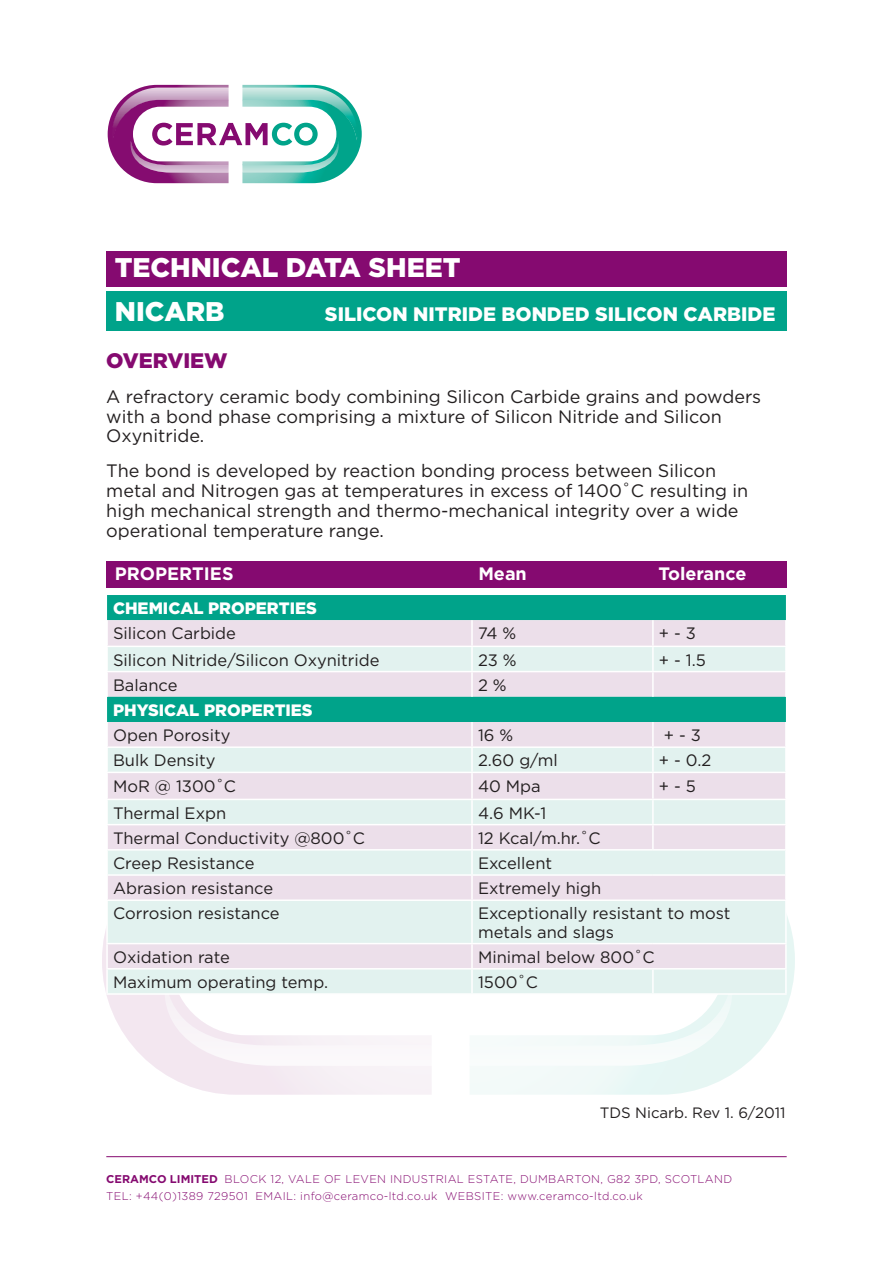
<style>
.page{position:relative;width:893px;height:1263px;background:#fff}
.page>*{position:absolute;margin:0;border:0;box-sizing:border-box;transform-origin:0 0}
.Main_Heading{font:900 27px "Gotham";color:#fff}
.Sub_Heading{font:900 27px "Gotham";color:#fff}
.overview{font:900 21px "Gotham";color:#850a70}
.Sub_Heading-2{font:900 19.5px "Gotham";color:#fff}
.body{font:18px/19.8px "Gotham";color:#231f20}
.table_first_line{font:700 18px "Gotham";color:#fff}
.table_general{font:16.5px/18.1px "Gotham";color:#231f20}
.Table_Sub{font:900 16.5px "Gotham";color:#fff}
.bottom_certs{font:15px "Gotham";color:#231f20}
.t1{font:300 11.25px/16.5px "Gotham";letter-spacing:.03em;color:#850a70}
.s1{font-weight:700}
</style>
<div class="page">
<svg style="left:108px;top:85px;width:254px;height:98px"></svg>
<hr style="left:106px;top:1156px;width:681px;height:1px;background:#850a70">
<svg style="left:102px;top:930px;width:329px;height:165px"></svg>
<svg style="left:162px;top:995px;width:269px;height:72px"></svg>
<svg style="left:470px;top:916px;width:325px;height:179px"></svg>
<div style="left:106px;top:251px;width:681px;height:35px;background:#850a70"></div>
<div style="left:106px;top:291px;width:681px;height:40px;background:#00a38a"></div>
<div style="left:106px;top:561px;width:681px;height:27px;background:#850a70"></div>
<div style="left:107px;top:595px;width:679px;height:25px;background:#00a38a"></div>
<svg style="left:108px;top:620px;width:677px;height:26px;fill:#ecdfea"></svg>
<svg style="left:108px;top:647px;width:677px;height:346px;fill:#e2f2ef"></svg>
<div style="left:107px;top:697px;width:679px;height:25px;background:#00a38a"></div>
<hr style="left:471px;top:620px;width:2px;height:26px;background:#fff">
<hr style="left:652px;top:620px;width:2px;height:26px;background:#fff">
<hr style="left:471px;top:647px;width:2px;height:24px;background:#fff">
<hr style="left:652px;top:647px;width:2px;height:24px;background:#fff">
<hr style="left:106px;top:671px;width:366px;height:1px;background:#fff">
<hr style="left:472px;top:671px;width:181px;height:1px;background:#fff">
<hr style="left:471px;top:672px;width:2px;height:25px;background:#fff">
<hr style="left:653px;top:671px;width:134px;height:1px;background:#fff">
<hr style="left:652px;top:672px;width:2px;height:25px;background:#fff">
<hr style="left:471px;top:722px;width:2px;height:24px;background:#fff">
<hr style="left:652px;top:722px;width:2px;height:24px;background:#fff">
<hr style="left:106px;top:746px;width:366px;height:2px;background:#fff">
<hr style="left:472px;top:746px;width:181px;height:2px;background:#fff">
<hr style="left:471px;top:748px;width:2px;height:24px;background:#fff">
<hr style="left:653px;top:746px;width:134px;height:2px;background:#fff">
<hr style="left:652px;top:748px;width:2px;height:24px;background:#fff">
<hr style="left:106px;top:772px;width:366px;height:1px;background:#fff">
<hr style="left:472px;top:772px;width:181px;height:1px;background:#fff">
<hr style="left:471px;top:773px;width:2px;height:26px;background:#fff">
<hr style="left:653px;top:772px;width:134px;height:1px;background:#fff">
<hr style="left:652px;top:773px;width:2px;height:26px;background:#fff">
<hr style="left:106px;top:799px;width:366px;height:1px;background:#fff">
<hr style="left:472px;top:799px;width:181px;height:1px;background:#fff">
<hr style="left:471px;top:800px;width:2px;height:24px;background:#fff">
<hr style="left:653px;top:799px;width:134px;height:1px;background:#fff">
<hr style="left:652px;top:800px;width:2px;height:24px;background:#fff">
<hr style="left:106px;top:824px;width:366px;height:1px;background:#fff">
<hr style="left:472px;top:824px;width:181px;height:1px;background:#fff">
<hr style="left:471px;top:825px;width:2px;height:24px;background:#fff">
<hr style="left:653px;top:824px;width:134px;height:1px;background:#fff">
<hr style="left:652px;top:825px;width:2px;height:24px;background:#fff">
<hr style="left:106px;top:849px;width:366px;height:1px;background:#fff">
<hr style="left:472px;top:849px;width:181px;height:1px;background:#fff">
<hr style="left:471px;top:850px;width:2px;height:24px;background:#fff">
<hr style="left:653px;top:849px;width:134px;height:1px;background:#fff">
<hr style="left:106px;top:874px;width:366px;height:2px;background:#fff">
<hr style="left:472px;top:874px;width:181px;height:2px;background:#fff">
<hr style="left:471px;top:876px;width:2px;height:23px;background:#fff">
<hr style="left:653px;top:874px;width:134px;height:2px;background:#fff">
<hr style="left:106px;top:899px;width:366px;height:2px;background:#fff">
<hr style="left:106px;top:901px;width:2px;height:42px;background:#fff">
<hr style="left:472px;top:899px;width:181px;height:2px;background:#fff">
<hr style="left:471px;top:901px;width:2px;height:42px;background:#fff">
<hr style="left:653px;top:899px;width:134px;height:2px;background:#fff">
<hr style="left:785px;top:901px;width:2px;height:42px;background:#fff">
<hr style="left:106px;top:943px;width:366px;height:1px;background:#fff">
<hr style="left:106px;top:944px;width:2px;height:24px;background:#fff">
<hr style="left:472px;top:943px;width:181px;height:1px;background:#fff">
<hr style="left:471px;top:944px;width:2px;height:24px;background:#fff">
<hr style="left:653px;top:943px;width:134px;height:1px;background:#fff">
<hr style="left:785px;top:944px;width:2px;height:24px;background:#fff">
<hr style="left:106px;top:968px;width:366px;height:1px;background:#fff">
<hr style="left:106px;top:969px;width:2px;height:24px;background:#fff">
<hr style="left:472px;top:968px;width:181px;height:1px;background:#fff">
<hr style="left:471px;top:969px;width:2px;height:24px;background:#fff">
<hr style="left:653px;top:968px;width:134px;height:1px;background:#fff">
<hr style="left:652px;top:969px;width:2px;height:24px;background:#fff">
<hr style="left:785px;top:969px;width:2px;height:24px;background:#fff">
<hr style="left:106px;top:993px;width:366px;height:2px;background:#fff">
<hr style="left:472px;top:993px;width:181px;height:2px;background:#fff">
<hr style="left:653px;top:993px;width:134px;height:2px;background:#fff">
<p class="Main_Heading" style="left:115px;top:249px;width:347px">TECHNICAL DATA SHEET</p>
<p class="Sub_Heading" style="left:115px;top:293px;width:111px">NICARB</p>
<p class="Sub_Heading-2" style="left:325px;top:301px;width:452px">SILICON NITRIDE BONDED SILICON CARBIDE</p>
<p class="overview" style="left:106px;top:346px;width:123px">OVERVIEW</p>
<p class="body" style="left:106px;top:386px;width:656px">A refractory ceramic body combining Silicon Carbide grains and powders with a bond phase comprising a mixture of Silicon Nitride and Silicon<br>Oxynitride.</p>
<p class="body" style="left:106px;top:461px;width:643px">The bond is developed by reaction bonding process between Silicon metal and Nitrogen gas at temperatures in excess of 1400˚C resulting in high mechanical strength and thermo-mechanical integrity over a wide operational temperature range.</p>
<p class="table_first_line" style="left:115px;top:562px;width:120px">PROPERTIES</p>
<p class="table_first_line" style="left:478px;top:562px;width:50px">Mean</p>
<p class="table_first_line" style="left:658px;top:562px;width:90px">Tolerance</p>
<p class="Table_Sub" style="left:113px;top:597px;width:205px">CHEMICAL PROPERTIES</p>
<p class="table_general" style="left:113px;top:624px;width:124px">Silicon Carbide</p>
<p class="table_general" style="left:478px;top:624px;width:40px">74 %</p>
<p class="table_general" style="left:659px;top:624px;width:39px">+ - 3</p>
<p class="table_general" style="left:113px;top:650px;width:268px">Silicon Nitride/Silicon Oxynitride</p>
<p class="table_general" style="left:478px;top:650px;width:40px">23 %</p>
<p class="table_general" style="left:659px;top:650px;width:48px">+ - 1.5</p>
<p class="table_general" style="left:113px;top:675px;width:66px">Balance</p>
<p class="table_general" style="left:478px;top:675px;width:30px">2 %</p>
<p class="Table_Sub" style="left:113px;top:699px;width:201px">PHYSICAL PROPERTIES</p>
<p class="table_general" style="left:113px;top:726px;width:119px">Open Porosity</p>
<p class="table_general" style="left:478px;top:726px;width:37px">16 %</p>
<p class="table_general" style="left:664px;top:726px;width:39px">+ - 3</p>
<p class="table_general" style="left:113px;top:751px;width:104px">Bulk Density</p>
<p class="table_general" style="left:478px;top:751px;width:81px">2.60 g/ml</p>
<p class="table_general" style="left:659px;top:751px;width:54px">+ - 0.2</p>
<p class="table_general" style="left:113px;top:776px;width:125px">MoR @ 1300˚C</p>
<p class="table_general" style="left:478px;top:776px;width:64px">40 Mpa</p>
<p class="table_general" style="left:659px;top:776px;width:39px">+ - 5</p>
<p class="table_general" style="left:113px;top:803px;width:115px">Thermal Expn</p>
<p class="table_general" style="left:478px;top:803px;width:70px">4.6 MK-1</p>
<p class="table_general" style="left:113px;top:828px;width:253px">Thermal Conductivity @800˚C</p>
<p class="table_general" style="left:478px;top:828px;width:124px">12 Kcal/m.hr.˚C</p>
<p class="table_general" style="left:113px;top:854px;width:143px">Creep Resistance</p>
<p class="table_general" style="left:478px;top:854px;width:76px">Excellent</p>
<p class="table_general" style="left:113px;top:879px;width:162px">Abrasion resistance</p>
<p class="table_general" style="left:478px;top:879px;width:125px">Extremely high</p>
<p class="table_general" style="left:113px;top:904px;width:168px">Corrosion resistance</p>
<p class="table_general" style="left:478px;top:904px;width:254px">Exceptionally resistant to most metals and slags</p>
<p class="table_general" style="left:113px;top:947px;width:118px">Oxidation rate</p>
<p class="table_general" style="left:478px;top:947px;width:178px">Minimal below 800˚C</p>
<p class="table_general" style="left:113px;top:973px;width:217px">Maximum operating temp.</p>
<p class="table_general" style="left:478px;top:973px;width:62px">1500˚C</p>
<p class="bottom_certs" style="left:600px;top:1103px;width:187px">TDS Nicarb. Rev 1. 6/2011</p>
<p class="t1" style="left:106px;top:1171px;width:627px"><span class="s1">CERAMCO LIMITED</span> BLOCK 12, VALE OF LEVEN INDUSTRIAL ESTATE, DUMBARTON, G82 3PD, SCOTLAND<br>TEL: +44(0)1389 729501 EMAIL: info@ceramco-ltd.co.uk WEBSITE: www.ceramco-ltd.co.uk</p>
</div>
